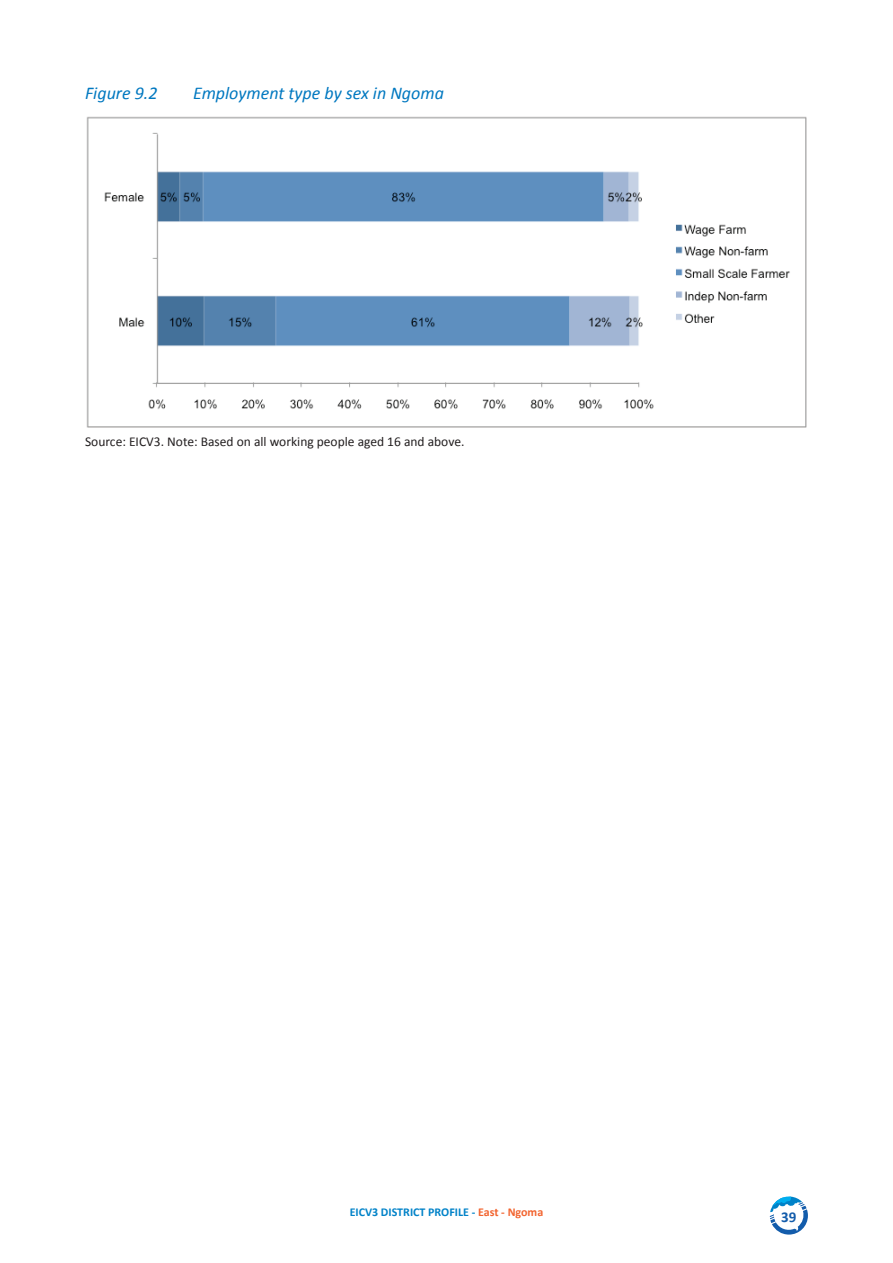
<style>
.page{position:relative;width:893px;height:1263px;background:#fff}
.page>*{position:absolute;margin:0;border:0;box-sizing:border-box;transform-origin:0 0}
.t1{font:italic 18px "Calibri";color:#0078c0}
.t2{font:700 15px "Calibri";color:#135cab}
.t3{font:13.5px "Calibri";color:#231f20}
.t4{font:700 12px "Calibri";color:#0082c8}
.s1{color:#f2642f}
</style>
<div class="page">
<svg style="left:770px;top:1196px;width:38px;height:38px"></svg>
<img style="left:86px;top:116px;width:721px;height:312px">
<h1 class="t1" style="left:85px;top:81px;width:74px">Figure 9.2</h1>
<h1 class="t1" style="left:193px;top:81px;width:252px">Employment type by sex in Ngoma</h1>
<p class="t3" style="left:85px;top:433px;width:381px">Source: EICV3. Note: Based on all working people aged 16 and above.</p>
<p class="t4" style="left:350px;top:1204px;width:195px">EICV3 DISTRICT PROFILE - <span class="s1">East - Ngoma</span></p>
<p class="t2" style="left:781px;top:1208px;width:17px">39</p>
</div>
